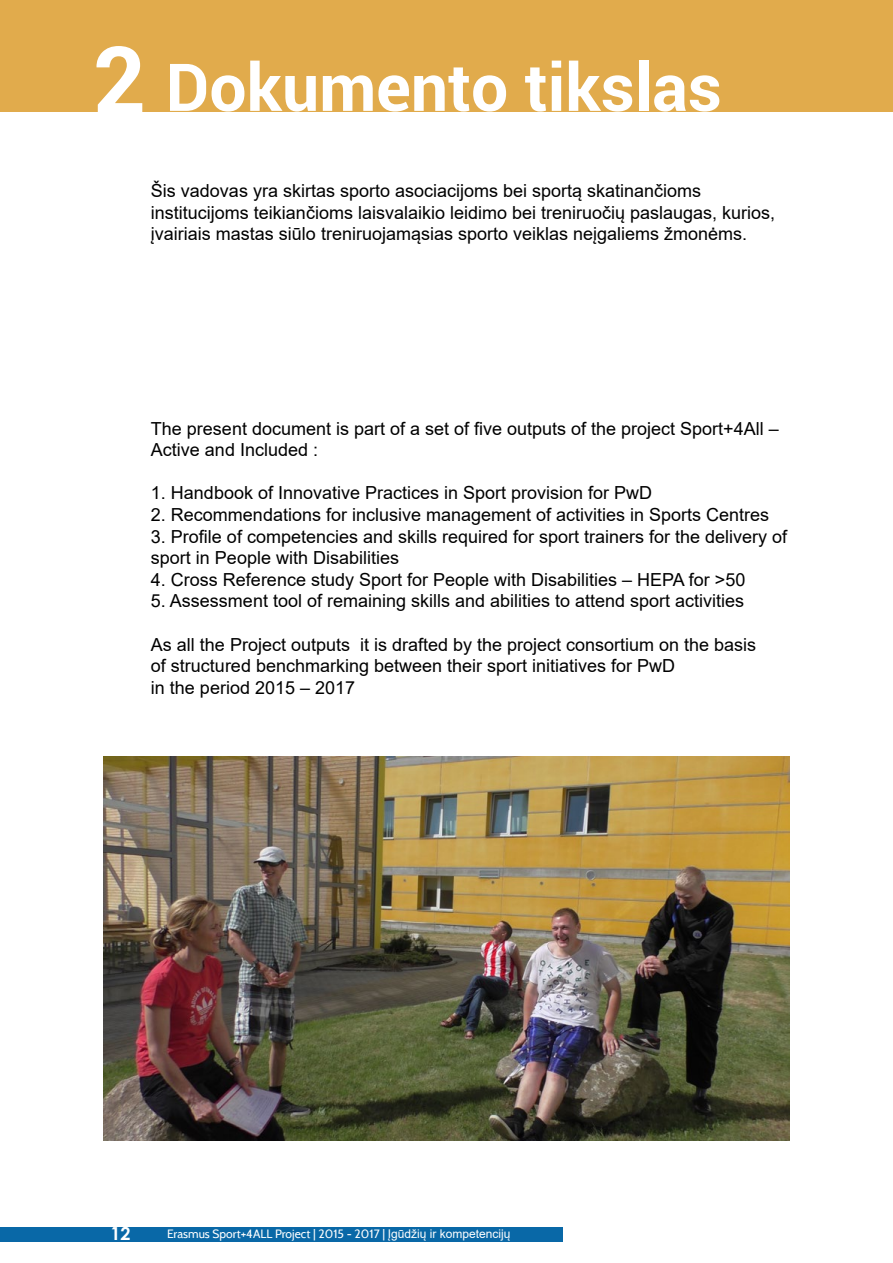
<style>
.page{position:relative;width:893px;height:1263px;background:#fff}
.page>*{position:absolute;margin:0;border:0;box-sizing:border-box;transform-origin:0 0}
.t1{font:700 66px "Roboto";color:#fff}
.t2{font:18px/21.6px "Arial";color:#000}
.t3{font:700 18px "Century Gothic";color:#fff}
.t4{font:12px "Cabin";color:#fff}
.s1{font-size:93.3px}
.s2{font-family:"Arial"}
</style>
<div class="page">
<div style="left:0;top:0;width:893px;height:112px;background:#e1ab4c"></div>
<div style="left:0;top:1227px;width:563px;height:15px;background:#0968a7"></div>
<img style="left:104px;top:756px;width:685px;height:384px">
<h1 class="t1" style="left:92px;top:41px;width:631px"><span class="s1">2</span> Dokumento tikslas</h1>
<p class="t2" style="left:151px;top:180px;width:626px">Šis vadovas yra skirtas sporto asociacijoms bei sportą skatinančioms institucijoms teikiančioms laisvalaikio leidimo bei treniruočių paslaugas, kurios, įvairiais mastas siūlo treniruojamąsias sporto veiklas neįgaliems žmonėms.</p>
<p class="t2" style="left:151px;top:417px;width:629px">The present document is part of a set of five outputs of the project Sport+4All –<br>Active and Included :</p>
<p class="t2" style="left:151px;top:482px;width:503px">1. Handbook of Innovative Practices in Sport provision for PwD</p>
<p class="t2" style="left:151px;top:504px;width:620px">2. Recommendations for inclusive management of activities in Sports Centres</p>
<p class="t2" style="left:151px;top:525px;width:638px">3. Profile of competencies and skills required for sport trainers for the delivery of sport in People with Disabilities</p>
<p class="t2" style="left:151px;top:569px;width:596px">4. Cross Reference study Sport for People with Disabilities – HEPA for &gt;50</p>
<p class="t2" style="left:151px;top:590px;width:595px">5. Assessment tool of remaining skills and abilities to attend sport activities</p>
<p class="t2" style="left:151px;top:633px;width:607px">As all the Project outputs it is drafted by the project consortium on the basis of structured benchmarking between their sport initiatives for PwD<br>in the period 2015 – 2017</p>
<p class="t3" style="left:111px;top:1220px;width:22px">12</p>
<p class="t4" style="left:167px;top:1227px;width:345px">Erasmus Sport+4ALL Project | 2015 - 2017 | <span class="s2">Įgūdžių ir kompetencijų</span></p>
</div>
